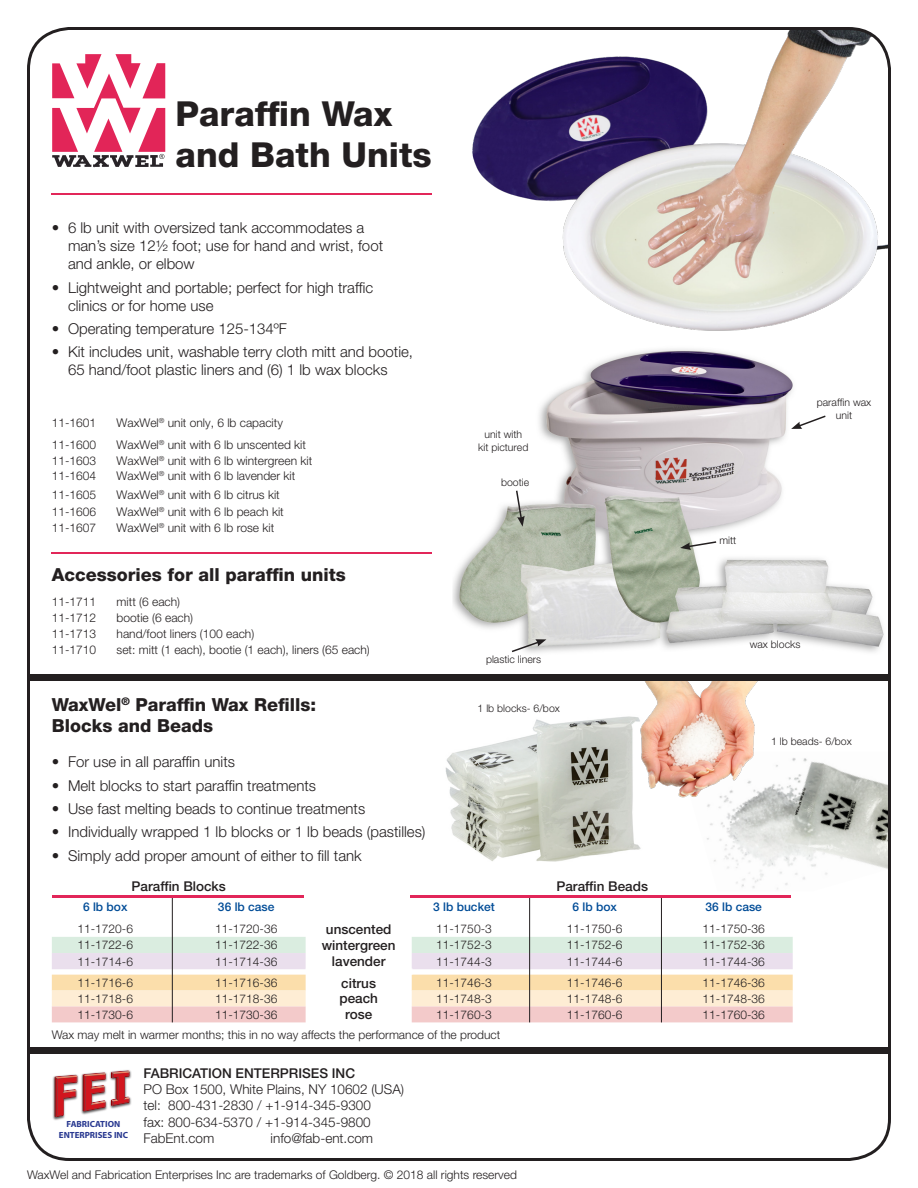
<style>
.page{position:relative;width:918px;height:1188px;background:#fff}
.page>*{position:absolute;margin:0;border:0;box-sizing:border-box;transform-origin:0 0}
.t1{font:800 34.5px/41.4px "Helvetica Neue LT Std";color:#231f20}
.t2{font:800 18px "Helvetica Neue LT Std";color:#231f20}
.t3{font:300 15px/18px "Helvetica Neue LT Std";color:#231f20}
.t4{font:300 13.5px/16.2px "Helvetica Neue LT Std";color:#231f20}
.subhead-light_blue_b{font:500 13.5px "Helvetica Neue LT Std";color:#231f20}
.Skus_and_Description{font:500 13.5px "Helvetica Neue LT Std";color:#231f20}
.Skus_and_Description-2{font:300 12px "Helvetica Neue LT Std";color:#231f20}
.No_Bullets{font:300 12px "Helvetica Neue LT Std";color:#231f20}
.blue_subhead-_center{font:500 12px "Helvetica Neue LT Std";color:#004c97}
.CAPTIONS{font:300 10.5px/12.6px "Helvetica Neue LT Std";color:#231f20;text-align:center}
.caption_centered{font:300 10.5px "Helvetica Neue LT Std";color:#231f20}
.t5{font:700 9px/10.6px "Myriad Pro";color:#283890;text-align:center}
</style>
<div class="page">
<img style="left:445px;top:718px;width:196px;height:144px">
<img style="left:707px;top:758px;width:180px;height:132px">
<img style="left:606px;top:681px;width:185px;height:132px">
<img style="left:472px;top:28px;width:415px;height:303px">
<img style="left:453px;top:349px;width:431px;height:303px">
<div style="left:28px;top:1047px;width:862px;height:7px;background:#231f20"></div>
<div style="left:28px;top:674px;width:862px;height:7px;background:#231f20"></div>
<svg style="left:52px;top:54px;width:113px;height:113px"></svg>
<img style="left:52px;top:1071px;width:80px;height:50px">
<svg style="left:54px;top:1070px;width:76px;height:47px"></svg>
<hr style="left:52px;top:552px;width:380px;height:2px;background:#e22659">
<svg style="left:52px;top:921px;width:741px;height:101px"></svg>
<hr style="left:172px;top:897px;width:1px;height:125px;background:#231f20">
<hr style="left:529px;top:897px;width:1px;height:125px;background:#231f20">
<hr style="left:661px;top:897px;width:1px;height:125px;background:#231f20">
<hr style="left:52px;top:895px;width:251px;height:3px;background:#e22659">
<hr style="left:410px;top:895px;width:381px;height:3px;background:#e22659">
<hr style="left:52px;top:194px;width:380px;height:1px;background:#e22659">
<svg style="left:515px;top:489px;width:10px;height:38px"></svg>
<svg style="left:680px;top:540px;width:38px;height:10px"></svg>
<svg style="left:510px;top:639px;width:36px;height:14px"></svg>
<svg style="left:791px;top:414px;width:36px;height:15px"></svg>
<p class="t1" style="left:176px;top:93px;width:258px">Paraffin Wax and Bath Units</p>
<p class="t3" style="left:68px;top:218px;width:317px;text-indent:-16px">• 6 lb unit with oversized tank accommodates a man’s size 12½ foot; use for hand and wrist, foot and ankle, or elbow</p>
<p class="t3" style="left:68px;top:278px;width:307px;text-indent:-16px">• Lightweight and portable; perfect for high traffic clinics or for home use</p>
<p class="t3" style="left:52px;top:319px;width:237px">• Operating temperature 125-134ºF</p>
<p class="t3" style="left:68px;top:343px;width:347px;text-indent:-16px">• Kit includes unit, washable terry cloth mitt and bootie,<br>65 hand/foot plastic liners and (6) 1 lb wax blocks</p>
<p class="Skus_and_Description-2" style="left:52px;top:416px;width:46px">11-1601</p>
<p class="Skus_and_Description-2" style="left:117px;top:416px;width:168px">WaxWel<sup>®</sup> unit only, 6 lb capacity</p>
<p class="Skus_and_Description-2" style="left:52px;top:437px;width:46px">11-1600</p>
<p class="Skus_and_Description-2" style="left:117px;top:437px;width:191px">WaxWel<sup>®</sup> unit with 6 lb unscented kit</p>
<p class="Skus_and_Description-2" style="left:52px;top:454px;width:46px">11-1603</p>
<p class="Skus_and_Description-2" style="left:117px;top:454px;width:197px">WaxWel<sup>®</sup> unit with 6 lb wintergreen kit</p>
<p class="Skus_and_Description-2" style="left:52px;top:468px;width:46px">11-1604</p>
<p class="Skus_and_Description-2" style="left:117px;top:468px;width:180px">WaxWel<sup>®</sup> unit with 6 lb lavender kit</p>
<p class="Skus_and_Description-2" style="left:52px;top:488px;width:46px">11-1605</p>
<p class="Skus_and_Description-2" style="left:117px;top:488px;width:165px">WaxWel<sup>®</sup> unit with 6 lb citrus kit</p>
<p class="Skus_and_Description-2" style="left:52px;top:504px;width:46px">11-1606</p>
<p class="Skus_and_Description-2" style="left:117px;top:504px;width:169px">WaxWel<sup>®</sup> unit with 6 lb peach kit</p>
<p class="Skus_and_Description-2" style="left:52px;top:520px;width:46px">11-1607</p>
<p class="Skus_and_Description-2" style="left:117px;top:520px;width:159px">WaxWel<sup>®</sup> unit with 6 lb rose kit</p>
<p class="t2" style="left:52px;top:564px;width:296px">Accessories for all paraffin units</p>
<p class="Skus_and_Description-2" style="left:52px;top:594px;width:46px">11-1711</p>
<p class="Skus_and_Description-2" style="left:117px;top:594px;width:65px">mitt (6 each)</p>
<p class="Skus_and_Description-2" style="left:52px;top:610px;width:46px">11-1712</p>
<p class="Skus_and_Description-2" style="left:117px;top:610px;width:78px">bootie (6 each)</p>
<p class="Skus_and_Description-2" style="left:52px;top:626px;width:46px">11-1713</p>
<p class="Skus_and_Description-2" style="left:117px;top:626px;width:139px">hand/foot liners (100 each)</p>
<p class="Skus_and_Description-2" style="left:52px;top:643px;width:46px">11-1710</p>
<p class="Skus_and_Description-2" style="left:117px;top:643px;width:255px">set: mitt (1 each), bootie (1 each), liners (65 each)</p>
<p class="CAPTIONS" style="left:484px;top:428px;width:39px">unit with</p>
<p class="CAPTIONS" style="left:478px;top:441px;width:52px">kit pictured</p>
<p class="CAPTIONS" style="left:501px;top:476px;width:30px">bootie</p>
<p class="CAPTIONS" style="left:486px;top:653px;width:57px">plastic liners</p>
<p class="t2" style="left:52px;top:693px;width:266px">WaxWel<sup>®</sup> Paraffin Wax Refills:</p>
<p class="caption_centered" style="left:478px;top:702px;width:84px">1 lb blocks- 6/box</p>
<p class="t2" style="left:52px;top:715px;width:163px">Blocks and Beads</p>
<p class="t3" style="left:52px;top:753px;width:185px">• For use in all paraffin units</p>
<p class="t3" style="left:52px;top:776px;width:266px">• Melt blocks to start paraffin treatments</p>
<p class="t3" style="left:52px;top:799px;width:315px">• Use fast melting beads to continue treatments</p>
<p class="t3" style="left:52px;top:823px;width:375px">• Individually wrapped 1 lb blocks or 1 lb beads (pastilles)</p>
<p class="t3" style="left:52px;top:846px;width:311px">• Simply add proper amount of either to fill tank</p>
<p class="subhead-light_blue_b" style="left:132px;top:878px;width:96px">Paraffin Blocks</p>
<p class="subhead-light_blue_b" style="left:556px;top:878px;width:93px">Paraffin Beads</p>
<p class="CAPTIONS" style="left:817px;top:396px;width:56px">paraffin wax unit</p>
<p class="CAPTIONS" style="left:719px;top:533px;width:18px">mitt</p>
<p class="CAPTIONS" style="left:750px;top:638px;width:52px">wax blocks</p>
<p class="caption_centered" style="left:771px;top:735px;width:82px">1 lb beads- 6/box</p>
<p class="blue_subhead-_center" style="left:83px;top:900px;width:46px">6 lb box</p>
<p class="blue_subhead-_center" style="left:218px;top:900px;width:58px">36 lb case</p>
<p class="blue_subhead-_center" style="left:433px;top:900px;width:63px">3 lb bucket</p>
<p class="blue_subhead-_center" style="left:573px;top:900px;width:46px">6 lb box</p>
<p class="blue_subhead-_center" style="left:705px;top:900px;width:58px">36 lb case</p>
<p class="Skus_and_Description-2" style="left:78px;top:922px;width:57px">11-1720-6</p>
<p class="Skus_and_Description-2" style="left:215px;top:922px;width:64px">11-1720-36</p>
<p class="Skus_and_Description" style="left:326px;top:921px;width:67px">unscented</p>
<p class="Skus_and_Description-2" style="left:436px;top:922px;width:57px">11-1750-3</p>
<p class="Skus_and_Description-2" style="left:567px;top:922px;width:57px">11-1750-6</p>
<p class="Skus_and_Description-2" style="left:703px;top:922px;width:64px">11-1750-36</p>
<p class="Skus_and_Description-2" style="left:78px;top:938px;width:57px">11-1722-6</p>
<p class="Skus_and_Description-2" style="left:215px;top:938px;width:64px">11-1722-36</p>
<p class="Skus_and_Description" style="left:322px;top:937px;width:75px">wintergreen</p>
<p class="Skus_and_Description-2" style="left:436px;top:938px;width:57px">11-1752-3</p>
<p class="Skus_and_Description-2" style="left:567px;top:938px;width:57px">11-1752-6</p>
<p class="Skus_and_Description-2" style="left:703px;top:938px;width:64px">11-1752-36</p>
<p class="Skus_and_Description-2" style="left:78px;top:954px;width:57px">11-1714-6</p>
<p class="Skus_and_Description-2" style="left:215px;top:954px;width:64px">11-1714-36</p>
<p class="Skus_and_Description" style="left:332px;top:953px;width:55px">lavender</p>
<p class="Skus_and_Description-2" style="left:436px;top:954px;width:57px">11-1744-3</p>
<p class="Skus_and_Description-2" style="left:567px;top:954px;width:57px">11-1744-6</p>
<p class="Skus_and_Description-2" style="left:703px;top:954px;width:64px">11-1744-36</p>
<p class="Skus_and_Description-2" style="left:78px;top:975px;width:57px">11-1716-6</p>
<p class="Skus_and_Description-2" style="left:215px;top:975px;width:64px">11-1716-36</p>
<p class="Skus_and_Description" style="left:341px;top:975px;width:36px">citrus</p>
<p class="Skus_and_Description-2" style="left:436px;top:975px;width:57px">11-1746-3</p>
<p class="Skus_and_Description-2" style="left:567px;top:975px;width:57px">11-1746-6</p>
<p class="Skus_and_Description-2" style="left:703px;top:975px;width:64px">11-1746-36</p>
<p class="Skus_and_Description-2" style="left:78px;top:991px;width:57px">11-1718-6</p>
<p class="Skus_and_Description-2" style="left:215px;top:991px;width:64px">11-1718-36</p>
<p class="Skus_and_Description" style="left:339px;top:991px;width:40px">peach</p>
<p class="Skus_and_Description-2" style="left:436px;top:991px;width:57px">11-1748-3</p>
<p class="Skus_and_Description-2" style="left:567px;top:991px;width:57px">11-1748-6</p>
<p class="Skus_and_Description-2" style="left:703px;top:991px;width:64px">11-1748-36</p>
<p class="Skus_and_Description-2" style="left:78px;top:1007px;width:57px">11-1730-6</p>
<p class="Skus_and_Description-2" style="left:215px;top:1007px;width:64px">11-1730-36</p>
<p class="Skus_and_Description" style="left:345px;top:1007px;width:29px">rose</p>
<p class="Skus_and_Description-2" style="left:436px;top:1007px;width:57px">11-1760-3</p>
<p class="Skus_and_Description-2" style="left:567px;top:1007px;width:57px">11-1760-6</p>
<p class="Skus_and_Description-2" style="left:703px;top:1007px;width:64px">11-1760-36</p>
<p class="No_Bullets" style="left:52px;top:1027px;width:450px">Wax may melt in warmer months; this in no way affects the performance of the product</p>
<p class="subhead-light_blue_b" style="left:144px;top:1065px;width:213px">FABRICATION ENTERPRISES INC</p>
<p class="t4" style="left:144px;top:1081px;width:262px">PO Box 1500, White Plains, NY 10602 (USA)</p>
<p class="t4" style="left:144px;top:1097px;width:229px">tel: 800-431-2830 / +1-914-345-9300 fax: 800-634-5370 / +1-914-345-9800</p>
<p class="t4" style="left:144px;top:1130px;width:72px">FabEnt.com</p>
<p class="t4" style="left:271px;top:1130px;width:104px">info@fab-ent.com</p>
<p class="t5" style="left:59px;top:1119px;width:71px">FABRICATION<br>ENTERPRISES INC</p>
<p class="No_Bullets" style="left:27px;top:1168px;width:491px">WaxWel and Fabrication Enterprises Inc are trademarks of Goldberg. © 2018 all rights reserved</p>
</div>
